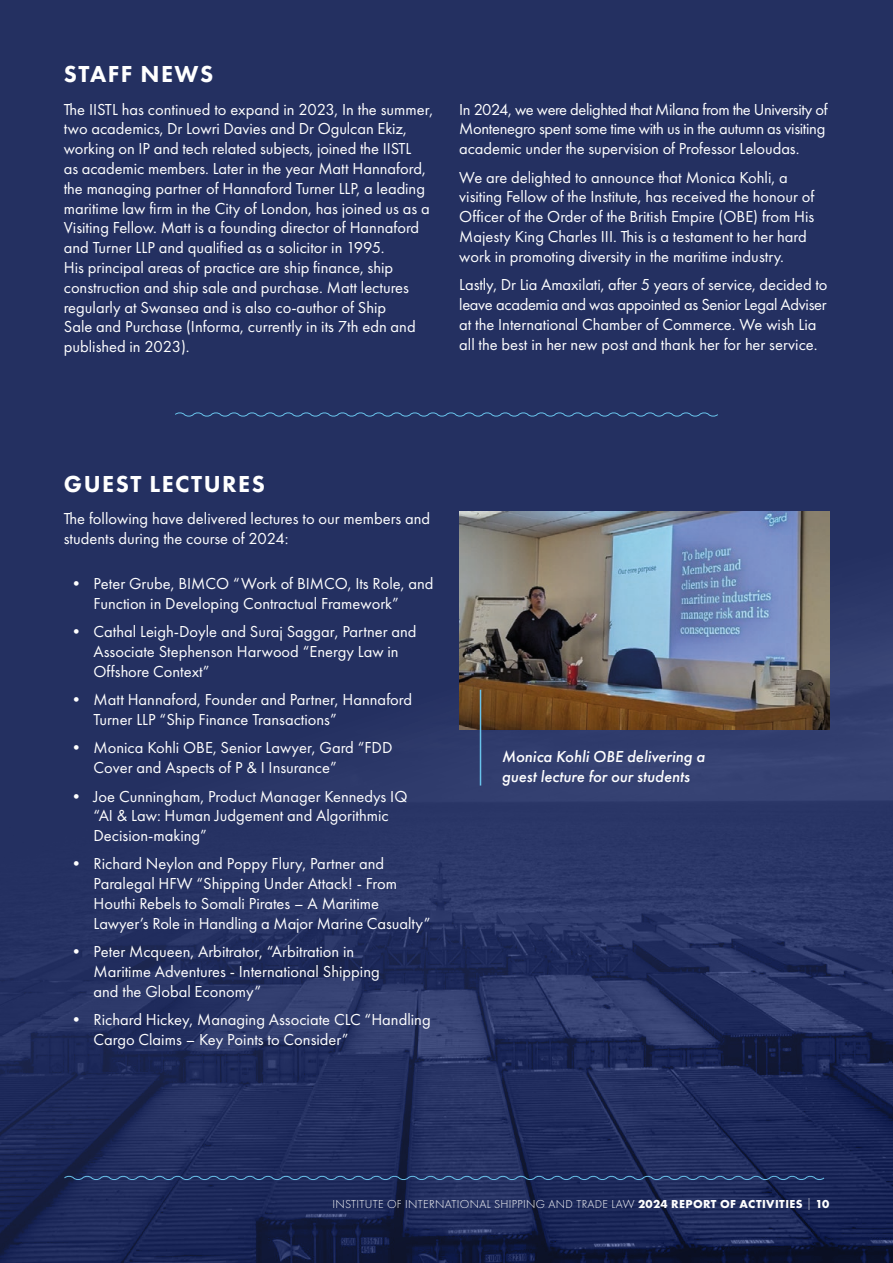
<style>
.page{position:relative;width:893px;height:1263px;background:#243061}
.page>*{position:absolute;margin:0;border:0;box-sizing:border-box;transform-origin:0 0}
.h2-w{font:800 24px "Futura PT";letter-spacing:.06em;color:#fff}
.Body-w{font:16.5px/19.8px "Futura PT";color:#fff}
.Body-w-2{font:16.5px/19.8px "Futura PT";letter-spacing:-.02em;color:#fff}
.Image_Caption{font:italic 500 16.5px/19.8px "Futura PT";color:#fff}
.t1{font:300 12px "Futura PT";letter-spacing:.025em;color:#fff}
.s1{font-weight:700}
</style>
<div class="page">
<img style="left:0;top:511px;width:893px;height:752px">
<img style="left:459px;top:511px;width:370px;height:219px">
<svg style="left:175px;top:412px;width:543px;height:5px"></svg>
<svg style="left:64px;top:1175px;width:760px;height:6px"></svg>
<hr style="left:480px;top:690px;width:1px;height:95px;background:#69c3eb">
<p class="h2-w" style="left:64px;top:59px;width:151px">STAFF NEWS</p>
<p class="Body-w" style="left:64px;top:99px;width:371px">The IISTL has continued to expand in 2023, In the summer, two academics, Dr Lowri Davies and Dr Ogulcan Ekiz, working on IP and tech related subjects, joined the IISTL<br>as academic members. Later in the year Matt Hannaford, the managing partner of Hannaford Turner LLP, a leading maritime law firm in the City of London, has joined us as a Visiting Fellow. Matt is a founding director of Hannaford and Turner LLP and qualified as a solicitor in 1995.<br>His principal areas of practice are ship finance, ship construction and ship sale and purchase. Matt lectures regularly at Swansea and is also co-author of Ship<br>Sale and Purchase (Informa, currently in its 7th edn and published in 2023).</p>
<p class="Body-w-2" style="left:459px;top:99px;width:370px">In 2024, we were delighted that Milana from the University of<br>Montenegro spent some time with us in the autumn as visiting academic under the supervision of Professor Leloudas.</p>
<p class="Body-w" style="left:459px;top:167px;width:357px">We are delighted to announce that Monica Kohli, a visiting Fellow of the Institute, has received the honour of Officer of the Order of the British Empire (OBE) from His Majesty King Charles III. This is a testament to her hard work in promoting diversity in the maritime industry.</p>
<p class="Body-w" style="left:459px;top:275px;width:370px">Lastly, Dr Lia Amaxilati, after 5 years of service, decided to leave academia and was appointed as Senior Legal Adviser at the International Chamber of Commerce. We wish Lia all the best in her new post and thank her for her service.</p>
<p class="h2-w" style="left:64px;top:469px;width:203px">GUEST LECTURES</p>
<p class="Body-w" style="left:64px;top:509px;width:368px">The following have delivered lectures to our members and students during the course of 2024:</p>
<p class="Body-w" style="left:68px;top:574px;width:367px;text-align:center">• Peter Grube, BIMCO “Work of BIMCO, Its Role, and<br>Function in Developing Contractual Framework”</p>
<p class="Body-w" style="left:94px;top:622px;width:325px;text-indent:-26px">• Cathal Leigh-Doyle and Suraj Saggar, Partner and<br>Associate Stephenson Harwood “Energy Law in<br>Offshore Context”</p>
<p class="Body-w" style="left:94px;top:690px;width:320px;text-indent:-26px">• Matt Hannaford, Founder and Partner, Hannaford<br>Turner LLP “Ship Finance Transactions”</p>
<p class="Body-w" style="left:94px;top:738px;width:300px;text-indent:-26px">• Monica Kohli OBE, Senior Lawyer, Gard “FDD<br>Cover and Aspects of P &amp; I Insurance”</p>
<p class="Body-w" style="left:94px;top:786px;width:315px;text-indent:-26px">• Joe Cunningham, Product Manager Kennedys IQ “AI &amp; Law: Human Judgement and Algorithmic<br>Decision-making”</p>
<p class="Body-w" style="left:94px;top:854px;width:338px;text-indent:-26px">• Richard Neylon and Poppy Flury, Partner and Paralegal HFW “Shipping Under Attack! - From Houthi Rebels to Somali Pirates – A Maritime Lawyer’s Role in Handling a Major Marine Casualty”</p>
<p class="Body-w" style="left:94px;top:942px;width:288px;text-indent:-26px">• Peter Mcqueen, Arbitrator, “Arbitration in<br>Maritime Adventures - International Shipping and the Global Economy”</p>
<p class="Body-w" style="left:94px;top:1010px;width:339px;text-indent:-26px">• Richard Hickey, Managing Associate CLC “Handling<br>Cargo Claims – Key Points to Consider”</p>
<p class="Image_Caption" style="left:502px;top:746px;width:205px">Monica Kohli OBE delivering a guest lecture for our students</p>
<p class="t1" style="left:333px;top:1197px;width:498px">INSTITUTE OF INTERNATIONAL SHIPPING AND TRADE LAW <span class="s1">2024 REPORT OF ACTIVITIES</span> | <span class="s1">10</span></p>
</div>
